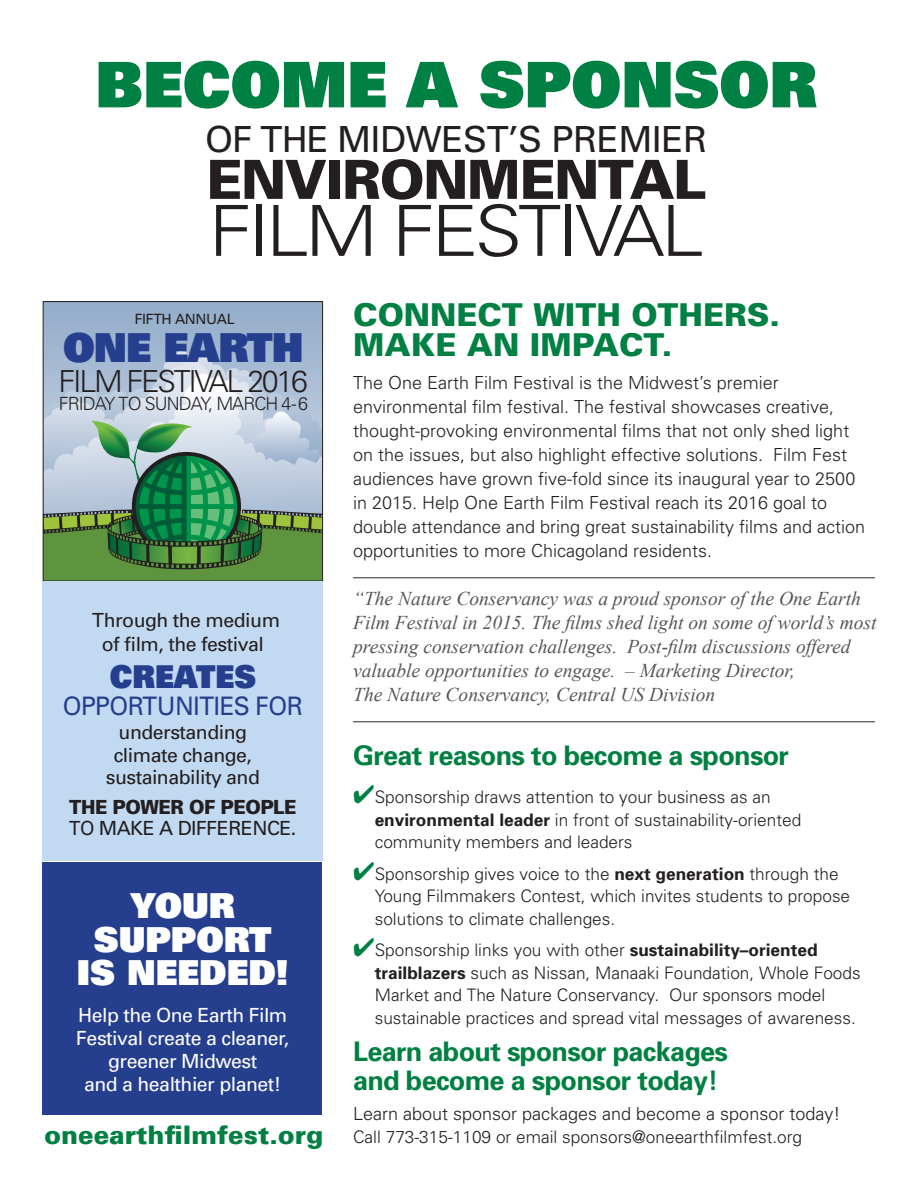
<style>
.page{position:relative;width:918px;height:1188px;background:#fff}
.page>*{position:absolute;margin:0;border:0;box-sizing:border-box;transform-origin:0 0}
.t1{font:300 70.5px "Univers";letter-spacing:-.05em;color:#231f20;scale:1.1 1}
.t2{font:900 63px "Univers";color:#008042}
.t3{font:900 54px "Univers";letter-spacing:-.025em;color:#231f20}
.t4{font:900 40.05px "Univers";letter-spacing:-.025em;color:#253f8e}
.t5{font:36px "Univers";letter-spacing:-.01em;color:#231f20}
.t6{font:900 34.5px/33.5px "Univers";color:#fff;text-align:center}
.t7{font:900 31.5px/30px "Univers";color:#008042}
.t8{font:900 31.5px "Univers";color:#253f8e;scale:.95 1}
.t9{font:300 30.3px "Univers";letter-spacing:-.075em;color:#231f20}
.t10{font:700 27px/28.5px "Univers";letter-spacing:-.025em;color:#008042}
.t11{font:900 25.5px "Univers";color:#008042}
.t12{font:25.5px "Univers";letter-spacing:-.025em;color:#253f8e;scale:.95 1}
.t13{font:italic 19.5px/24px "Times New Roman";color:#545557}
.t14{font:19.5px/22.5px "Univers";letter-spacing:-.025em;color:#231f20;text-align:center}
.t15{font:19.5px/23.2px "Univers";letter-spacing:-.025em;color:#fff;text-align:center}
.t16{font:19.5px "Univers";letter-spacing:-.025em;color:#231f20;scale:.95 1}
.t17{font:900 19.5px "Univers";letter-spacing:-.025em;color:#231f20;scale:.95 1}
.t18{font:300 18.15px "Univers";letter-spacing:-.05em;color:#231f20}
.t19{font:300 18px/24px "Univers";color:#231f20}
.t20{font:300 17.25px/22.5px "Univers";color:#231f20}
.t21{font:14.1px "Univers";letter-spacing:-.025em;color:#231f20}
.s1{color:#008042}
.s2{font-weight:700}
</style>
<div class="page">
<div style="left:43px;top:302px;width:280px;height:232px;background:#9ab2cd"></div>
<div style="left:43px;top:524px;width:280px;height:57px;background:#5e943e"></div>
<svg style="left:45px;top:350px;width:276px;height:219px"></svg>
<div style="left:43px;top:301px;width:280px;height:281px;border:1px solid #231f20"></div>
<div style="left:43px;top:582px;width:280px;height:279px;background:#c2daf1"></div>
<div style="left:43px;top:862px;width:279px;height:253px;background:#253f8e"></div>
<h2 class="t2" style="left:95px;top:43px;width:723px">BECOME A SPONSOR</h2>
<h3 class="t5" style="left:205px;top:119px;width:503px">OF THE MIDWEST’S PREMIER</h3>
<h3 class="t3" style="left:206px;top:146px;width:501px">ENVIRONMENTAL</h3>
<h1 class="t1" style="left:209px;top:188px;width:452px">FILM FESTIVAL</h1>
<p class="t21" style="left:135px;top:311px;width:101px">FIFTH ANNUAL</p>
<h3 class="t4" style="left:63px;top:321px;width:242px">ONE EARTH</h3>
<h3 class="t9" style="left:59px;top:363px;width:251px">FILM FESTIVAL 2016</h3>
<p class="t18" style="left:59px;top:392px;width:251px">FRIDAY TO SUNDAY, MARCH 4-6</p>
<p class="t14" style="left:92px;top:608px;width:189px;line-height:24px">Through the medium of film, the festival</p>
<h3 class="t8" style="left:110px;top:656px;width:155px">CREATES</h3>
<h3 class="t12" style="left:63px;top:691px;width:254px">OPPORTUNITIES FOR</h3>
<p class="t14" style="left:106px;top:721px;width:156px">understanding climate change, sustainability and</p>
<p class="t17" style="left:69px;top:795px;width:241px">THE POWER OF PEOPLE</p>
<p class="t16" style="left:69px;top:817px;width:241px">TO MAKE A DIFFERENCE.</p>
<h3 class="t6" style="left:77px;top:888px;width:213px">YOUR<br>SUPPORT<br>IS NEEDED!</h3>
<p class="t15" style="left:76px;top:1003px;width:214px">Help the One Earth Film<br>Festival create a cleaner, greener Midwest<br>and a healthier planet!</p>
<h3 class="t11" style="left:44px;top:1119px;width:281px">oneearthfilmfest.org</h3>
<h3 class="t7" style="left:353px;top:300px;width:428px">CONNECT WITH OTHERS.<br>MAKE AN IMPACT.</h3>
<p class="t19" style="left:353px;top:370px;width:514px">The One Earth Film Festival is the Midwest’s premier environmental film festival. The festival showcases creative, thought-provoking environmental films that not only shed light on the issues, but also highlight effective solutions. Film Fest audiences have grown five-fold since its inaugural year to 2500 in 2015. Help One Earth Film Festival reach its 2016 goal to double attendance and bring great sustainability films and action opportunities to more Chicagoland residents.</p>
<p class="t19" style="left:353px;top:558px;width:523px">__________________________________________________________</p>
<p class="t13" style="left:353px;top:586px;width:525px">“The Nature Conservancy was a proud sponsor of the One Earth Film Festival in 2015. The films shed light on some of world’s most pressing conservation challenges. Post-film discussions offered valuable opportunities to engage. – Marketing Director,<br>The Nature Conservancy, Central US Division</p>
<p class="t19" style="left:353px;top:702px;width:523px">__________________________________________________________</p>
<h3 class="t10" style="left:353px;top:742px;width:437px">Great reasons to become a sponsor</h3>
<p class="t20" style="left:375px;top:786px;width:428px;text-indent:-22px"><span class="s1">✔</span>Sponsorship draws attention to your business as an <span class="s2">environmental leader</span> in front of sustainability-oriented community members and leaders</p>
<p class="t20" style="left:375px;top:862px;width:477px;text-indent:-22px"><span class="s1">✔</span>Sponsorship gives voice to the <span class="s2">next generation</span> through the<br>Young Filmmakers Contest, which invites students to propose solutions to climate challenges.</p>
<p class="t20" style="left:375px;top:939px;width:488px;text-indent:-22px"><span class="s1">✔</span>Sponsorship links you with other <span class="s2">sustainability–oriented trailblazers</span> such as Nissan, Manaaki Foundation, Whole Foods Market and The Nature Conservancy. Our sponsors model sustainable practices and spread vital messages of awareness.</p>
<h3 class="t10" style="left:353px;top:1038px;width:376px">Learn about sponsor packages and become a sponsor today!</h3>
<p class="t19" style="left:353px;top:1102px;width:489px">Learn about sponsor packages and become a sponsor today!</p>
<p class="t20" style="left:353px;top:1125px;width:451px">Call 773-315-1109 or email sponsors@oneearthfilmfest.org</p>
</div>
